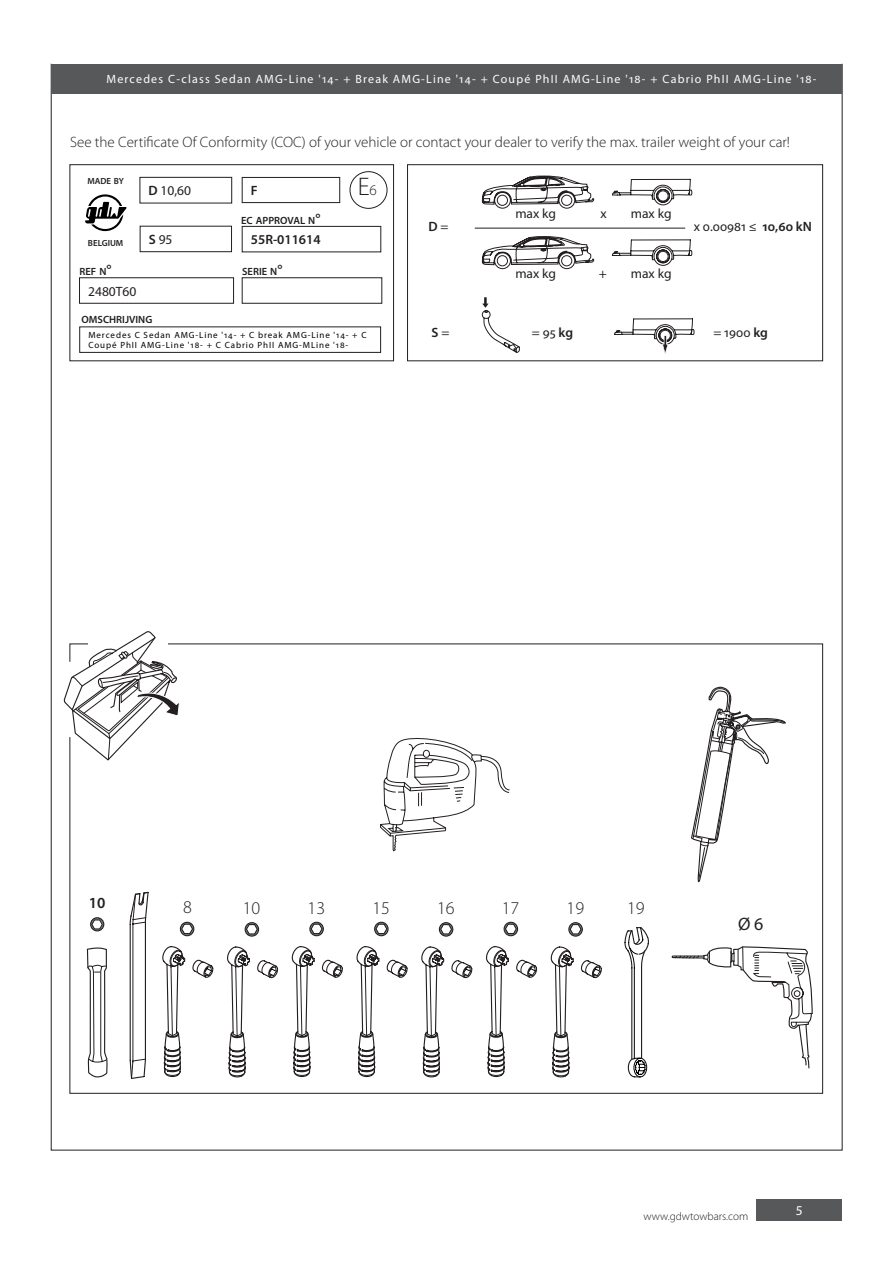
<style>
.page{position:relative;width:893px;height:1263px;background:#fff}
.page>*{position:absolute;margin:0;border:0;box-sizing:border-box;transform-origin:0 0}
.t1{font:300 25.5px "Myriad Pro";color:#231f20}
.t2{font:300 18px "Myriad Pro";color:#231f20}
.t3{font:18px "Myriad Pro";color:#231f20}
.t4{font:600 15.45px "Myriad Pro";color:#231f20}
.t5{font:300 15px "Myriad Pro";color:#231f20}
.t6{font:13.5px "Myriad Pro";color:#231f20}
.t7{font:600 13.5px "Myriad Pro";color:#231f20}
.t8{font:13.5px "Myriad Pro";color:#fff}
.Tussentitel_Links{font:12px "Myriad Pro";letter-spacing:.1em;color:#fff}
.t9{font:300 11.25px "Myriad Pro";color:#231f20}
.t10{font:600 10.5px "Myriad Pro";color:#231f20}
.t11{font:9px/10.8px "Myriad Pro";letter-spacing:.1em;color:#000}
.t12{font:600 8.85px "Myriad Pro";color:#231f20}
.s1{font-weight:600}
.s2{font-size:15px}
.s3{font-weight:400}
</style>
<div class="page">
<div style="left:757px;top:1199px;width:85px;height:21px;background:#57585a"></div>
<div style="left:80px;top:327px;width:301px;height:26px;border:1px solid #231f20"></div>
<div style="left:70px;top:164px;width:324px;height:197px;border:1px solid #231f20"></div>
<svg style="left:69px;top:643px;width:754px;height:451px"></svg>
<div style="left:407px;top:164px;width:416px;height:197px;border:1px solid #231f20"></div>
<div style="left:140px;top:177px;width:92px;height:26px;border:1px solid #231f20"></div>
<div style="left:242px;top:226px;width:139px;height:26px;border:1px solid #231f20"></div>
<div style="left:140px;top:226px;width:92px;height:26px;border:1px solid #231f20"></div>
<div style="left:242px;top:177px;width:98px;height:26px;border:1px solid #231f20"></div>
<svg style="left:85px;top:194px;width:42px;height:37px"></svg>
<svg style="left:482px;top:297px;width:38px;height:56px"></svg>
<hr style="left:475px;top:228px;width:210px;height:1px;background:#231f20">
<svg style="left:64px;top:631px;width:116px;height:130px"></svg>
<svg style="left:482px;top:176px;width:112px;height:33px"></svg>
<svg style="left:482px;top:236px;width:112px;height:34px"></svg>
<svg style="left:612px;top:179px;width:80px;height:27px"></svg>
<svg style="left:612px;top:239px;width:80px;height:27px"></svg>
<div style="left:51px;top:64px;width:791px;height:30px;background:#57585a"></div>
<svg style="left:349px;top:174px;width:37px;height:32px"></svg>
<div style="left:350px;top:172px;width:37px;height:36px;background:#fff;border-radius:50%"></div>
<div style="left:350px;top:171px;width:37px;height:38px;border:1px solid #231f20;border-radius:50%"></div>
<svg style="left:614px;top:318px;width:81px;height:36px"></svg>
<svg style="left:86px;top:853px;width:22px;height:225px"></svg>
<div style="left:85px;top:861px;width:25px;height:24px;background:#fff"></div>
<svg style="left:129px;top:891px;width:20px;height:189px"></svg>
<div style="left:180px;top:922px;width:14px;height:14px;border:1px solid #231f20;border-radius:50%"></div>
<svg style="left:162px;top:945px;width:52px;height:133px"></svg>
<svg style="left:180px;top:923px;width:14px;height:12px"></svg>
<div style="left:245px;top:922px;width:14px;height:15px;border:1px solid #231f20;border-radius:50%"></div>
<svg style="left:226px;top:946px;width:53px;height:132px"></svg>
<svg style="left:245px;top:923px;width:14px;height:12px"></svg>
<div style="left:309px;top:922px;width:15px;height:14px;border:1px solid #231f20;border-radius:50%"></div>
<svg style="left:291px;top:945px;width:53px;height:133px"></svg>
<svg style="left:310px;top:923px;width:13px;height:12px"></svg>
<div style="left:374px;top:922px;width:15px;height:14px;border:1px solid #231f20;border-radius:50%"></div>
<svg style="left:356px;top:945px;width:52px;height:133px"></svg>
<svg style="left:375px;top:923px;width:13px;height:12px"></svg>
<div style="left:439px;top:922px;width:14px;height:15px;border:1px solid #231f20;border-radius:50%"></div>
<svg style="left:421px;top:946px;width:52px;height:132px"></svg>
<svg style="left:439px;top:923px;width:14px;height:12px"></svg>
<div style="left:504px;top:922px;width:14px;height:14px;border:1px solid #231f20;border-radius:50%"></div>
<svg style="left:485px;top:945px;width:53px;height:133px"></svg>
<svg style="left:504px;top:923px;width:13px;height:12px"></svg>
<div style="left:568px;top:922px;width:15px;height:15px;border:1px solid #231f20;border-radius:50%"></div>
<svg style="left:550px;top:946px;width:53px;height:132px"></svg>
<svg style="left:569px;top:923px;width:13px;height:12px"></svg>
<svg style="left:624px;top:926px;width:26px;height:152px"></svg>
<svg style="left:671px;top:946px;width:142px;height:140px"></svg>
<svg style="left:690px;top:686px;width:96px;height:222px"></svg>
<svg style="left:379px;top:729px;width:131px;height:123px"></svg>
<p class="Tussentitel_Links" style="left:106px;top:72px;width:712px">Mercedes C-class Sedan AMG-Line '14- + Break AMG-Line '14- + Coupé PhII AMG-Line '18- + Cabrio PhII AMG-Line '18-</p>
<p class="t5" style="left:70px;top:133px;width:721px">See the Certificate Of Conformity (COC) of your vehicle or contact your dealer to verify the max. trailer weight of your car!</p>
<p class="t12" style="left:88px;top:176px;width:38px">MADE BY</p>
<p class="t12" style="left:88px;top:238px;width:37px">BELGIUM</p>
<p class="t6" style="left:149px;top:182px;width:44px"><span class="s1">D</span> 10,60</p>
<p class="t1" style="left:358px;top:172px;width:21px">E<span class="s2">6</span></p>
<p class="t7" style="left:251px;top:182px;width:8px">F</p>
<p class="t7" style="left:360px;top:182px;width:16px">e6</p>
<p class="t10" style="left:241px;top:213px;width:81px">EC APPROVAL N<span class="s2">°</span></p>
<p class="t6" style="left:149px;top:231px;width:25px"><span class="s1">S</span> 95</p>
<p class="t7" style="left:251px;top:231px;width:71px">55R-011614</p>
<p class="t10" style="left:80px;top:265px;width:34px">REF N<span class="s2">°</span></p>
<p class="t10" style="left:242px;top:265px;width:42px">SERIE N<span class="s2">°</span></p>
<p class="t6" style="left:88px;top:283px;width:50px">2480T60</p>
<p class="t10" style="left:82px;top:313px;width:72px">OMSCHRIJVING</p>
<p class="t11" style="left:88px;top:329px;width:280px">Mercedes C Sedan AMG-Line '14- + C break AMG-Line '14- + C<br>Coupé PhII AMG-Line '18- + C Cabrio PhII AMG-MLine '18-</p>
<p class="t7" style="left:429px;top:218px;width:22px">D <span class="s3">=</span></p>
<p class="t6" style="left:515px;top:205px;width:42px">max kg</p>
<p class="t6" style="left:601px;top:205px;width:8px">x</p>
<p class="t6" style="left:631px;top:205px;width:42px">max kg</p>
<p class="t6" style="left:515px;top:265px;width:42px">max kg</p>
<p class="t6" style="left:599px;top:265px;width:10px">+</p>
<p class="t6" style="left:631px;top:265px;width:42px">max kg</p>
<p class="t6" style="left:694px;top:218px;width:120px">x 0.00981 ≤ <span class="s1">10,60 kN</span></p>
<p class="t7" style="left:432px;top:324px;width:19px">S <span class="s3">=</span></p>
<p class="t6" style="left:532px;top:324px;width:43px">= 95 <span class="s1">kg</span></p>
<p class="t6" style="left:713px;top:324px;width:56px">= 1900 <span class="s1">kg</span></p>
<p class="t4" style="left:89px;top:893px;width:18px">10</p>
<p class="t2" style="left:183px;top:896px;width:10px">8</p>
<p class="t2" style="left:243px;top:897px;width:19px">10</p>
<p class="t2" style="left:308px;top:897px;width:19px">13</p>
<p class="t2" style="left:372px;top:897px;width:19px">15</p>
<p class="t2" style="left:437px;top:897px;width:19px">16</p>
<p class="t2" style="left:502px;top:897px;width:19px">17</p>
<p class="t2" style="left:567px;top:897px;width:19px">19</p>
<p class="t2" style="left:627px;top:897px;width:19px">19</p>
<p class="t3" style="left:738px;top:913px;width:27px">Ø 6</p>
<p class="t9" style="left:644px;top:1210px;width:106px">www.gdwtowbars.com</p>
<p class="t8" style="left:796px;top:1202px;width:8px">5</p>
</div>
